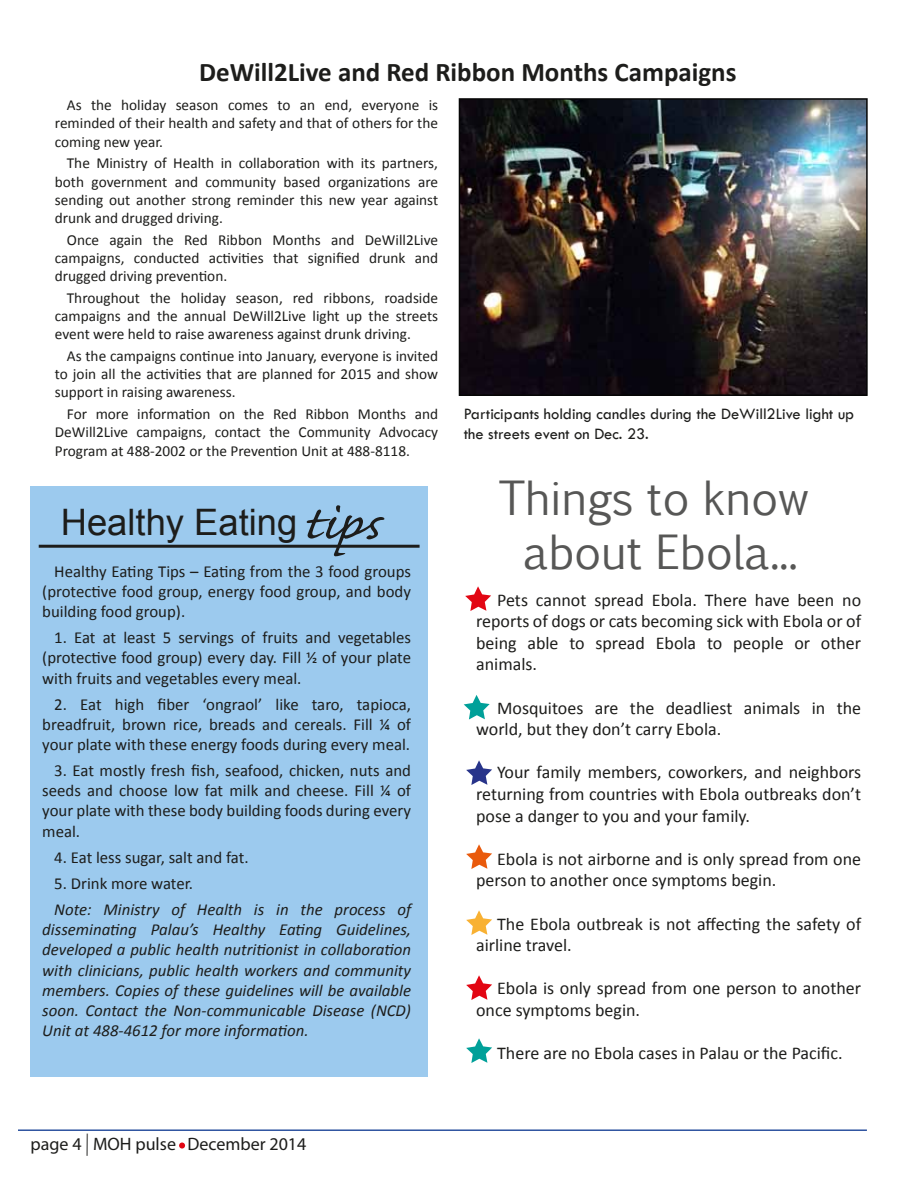
<style>
.page{position:relative;width:900px;height:1200px;background:#fff}
.page>*{position:absolute;margin:0;border:0;box-sizing:border-box;transform-origin:0 0}
.t1{font:45px/54px "Euphemia CAS";color:#575756;text-align:center}
.t2{font:36.45px "Arial";color:#1d1d1b}
.t3{font:700 27px "Calibri";color:#1d1d1b}
.t4{font:18px/21.6px "Calibri";color:#1d1d1b}
.t5{font:18px "Myriad Pro";color:#1d1d1b}
.t6{font:16.8px/20.1px "Calibri";color:#1d1d1b;text-align:justify}
.t7{font:italic 16.8px/20.1px "Calibri";color:#1d1d1b;text-align:justify}
.t8{font:16.5px/19.8px "Tw Cen";color:#1d1d1b}
.t9{font:15.3px/18.3px "Calibri";color:#1d1d1b;text-align:justify}
.s1{font-family:"Caflisch Script Web";font-size:60px}
</style>
<div class="page">
<hr style="left:18px;top:1129px;width:849px;height:2px;background:#2d529f">
<svg style="left:465px;top:586px;width:26px;height:25px"></svg>
<svg style="left:464px;top:695px;width:26px;height:25px"></svg>
<svg style="left:466px;top:760px;width:26px;height:25px"></svg>
<svg style="left:466px;top:844px;width:26px;height:25px"></svg>
<svg style="left:466px;top:910px;width:26px;height:25px"></svg>
<svg style="left:466px;top:975px;width:26px;height:25px"></svg>
<svg style="left:466px;top:1038px;width:26px;height:25px"></svg>
<div style="left:31px;top:486px;width:397px;height:590px;background:#9ccaee"></div>
<hr style="left:39px;top:545px;width:381px;height:3px;background:#1d1d1b">
<img style="left:462px;top:101px;width:403px;height:292px">
<svg style="left:179px;top:1143px;width:6px;height:6px"></svg>
<hr style="left:86px;top:1134px;width:2px;height:22px;background:#6f6f6e">
<div style="left:459px;top:98px;width:409px;height:298px;border:2px solid #060606"></div>
<h3 class="t3" style="left:199px;top:54px;width:539px">DeWill2Live and Red Ribbon Months Campaigns</h3>
<p class="t9" style="left:55px;top:96px;width:385px;text-indent:12px">As the holiday season comes to an end, everyone is reminded of their health and safety and that of others for the coming new year.</p>
<p class="t9" style="left:55px;top:154px;width:385px;text-indent:12px">The Ministry of Health in collaboration with its partners, both government and community based organizations are sending out another strong reminder this new year against drunk and drugged driving.</p>
<p class="t9" style="left:55px;top:230px;width:385px;text-indent:12px">Once again the Red Ribbon Months and DeWill2Live campaigns, conducted activities that signified drunk and drugged driving prevention.</p>
<p class="t9" style="left:55px;top:289px;width:385px;text-indent:12px">Throughout the holiday season, red ribbons, roadside campaigns and the annual DeWill2Live light up the streets event were held to raise awareness against drunk driving.</p>
<p class="t9" style="left:55px;top:347px;width:385px;text-indent:12px">As the campaigns continue into January, everyone is invited to join all the activities that are planned for 2015 and show support in raising awareness.</p>
<p class="t9" style="left:55px;top:405px;width:385px;text-indent:12px">For more information on the Red Ribbon Months and DeWill2Live campaigns, contact the Community Advocacy Program at 488-2002 or the Prevention Unit at 488-8118.</p>
<p class="t8" style="left:464px;top:404px;width:392px">Participants holding candles during the DeWill2Live light up the streets event on Dec. 23.</p>
<h2 class="t2" style="left:61px;top:498px;width:320px">Healthy Eating <span class="s1">tips</span></h2>
<p class="t6" style="left:42px;top:561px;width:370px;text-indent:12px">Healthy Eating Tips – Eating from the 3 food groups (protective food group, energy food group, and body building food group).</p>
<p class="t6" style="left:42px;top:628px;width:370px;text-indent:12px">1. Eat at least 5 servings of fruits and vegetables (protective food group) every day. Fill ½ of your plate with fruits and vegetables every meal.</p>
<p class="t6" style="left:42px;top:694px;width:370px;text-indent:12px">2. Eat high fiber ‘ongraol’ like taro, tapioca, breadfruit, brown rice, breads and cereals. Fill ¼ of your plate with these energy foods during every meal.</p>
<p class="t6" style="left:42px;top:761px;width:370px;text-indent:12px">3. Eat mostly fresh fish, seafood, chicken, nuts and seeds and choose low fat milk and cheese. Fill ¼ of your plate with these body building foods during every meal.</p>
<p class="t6" style="left:54px;top:847px;width:196px">4. Eat less sugar, salt and fat.</p>
<p class="t6" style="left:54px;top:873px;width:140px">5. Drink more water.</p>
<p class="t7" style="left:42px;top:899px;width:370px;text-indent:12px">Note: Ministry of Health is in the process of disseminating Palau’s Healthy Eating Guidelines, developed a public health nutritionist in collaboration with clinicians, public health workers and community members. Copies of these guidelines will be available soon. Contact the Non-communicable Disease (NCD)<br>Unit at 488-4612 for more information.</p>
<p class="t5" style="left:31px;top:1133px;width:277px">page 4 MOH pulse December 2014</p>
<h1 class="t1" style="left:499px;top:471px;width:311px">Things to know about Ebola...</h1>
<p class="t4" style="left:476px;top:589px;width:387px;text-align:justify;text-indent:21px">Pets cannot spread Ebola. There have been no reports of dogs or cats becoming sick with Ebola or of being able to spread Ebola to people or other animals.</p>
<p class="t4" style="left:476px;top:697px;width:387px;text-indent:21px">Mosquitoes are the deadliest animals in the world, but they don’t carry Ebola.</p>
<p class="t4" style="left:476px;top:762px;width:387px;text-align:justify;text-indent:21px">Your family members, coworkers, and neighbors returning from countries with Ebola outbreaks don’t pose a danger to you and your family.</p>
<p class="t4" style="left:476px;top:848px;width:387px;text-indent:21px">Ebola is not airborne and is only spread from one person to another once symptoms begin.</p>
<p class="t4" style="left:476px;top:913px;width:387px;text-indent:21px">The Ebola outbreak is not affecting the safety of airline travel.</p>
<p class="t4" style="left:476px;top:978px;width:387px;text-indent:21px">Ebola is only spread from one person to another once symptoms begin.</p>
<p class="t4" style="left:497px;top:1043px;width:347px">There are no Ebola cases in Palau or the Pacific.</p>
</div>
